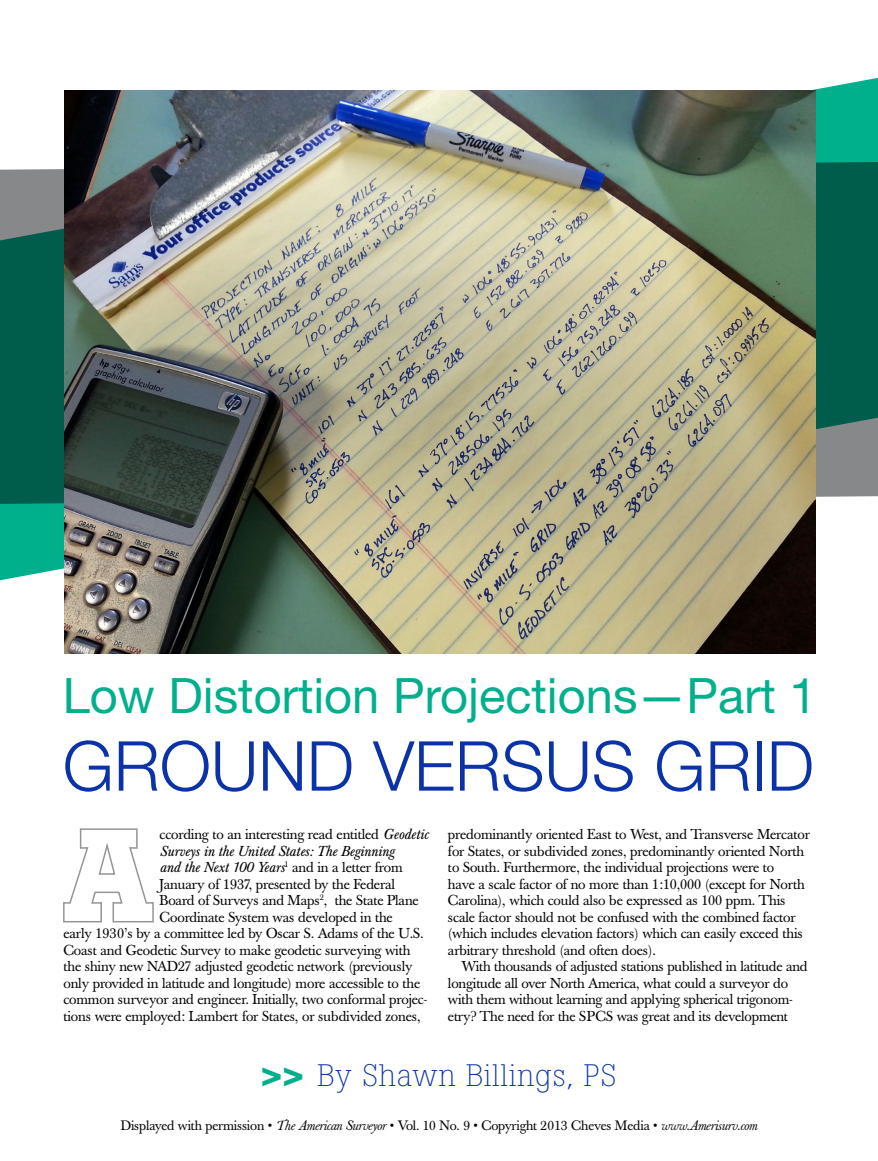
<style>
.page{position:relative;width:878px;height:1161px;background:#fff}
.page>*{position:absolute;margin:0;border:0;box-sizing:border-box;transform-origin:0 0}
.t1{font:300 69px "Helvetica Neue LT Std";color:#0b32a7}
.t2{font:48.9px "Helvetica Neue LT Std";color:#00af8c}
.t3{font:300 30.75px "Boton";letter-spacing:.02em;color:#0b32a7}
.t4{font:14.25px/16.5px "Baskerville";letter-spacing:-.01em;color:#000}
.t5{font:italic 14.25px/16.5px "Baskerville BE";letter-spacing:-.01em;color:#000}
.t6{font:13.5px "Baskerville";letter-spacing:-.01em;color:#000}
.s1{font-family:"Baskerville BE";font-style:italic}
.s2{font-family:"Baskerville";font-style:normal}
.s3{font-family:"Univers";font-weight:900;font-stretch:expanded;font-size:36px;color:#00af8c}
.s4{font-style:italic}
</style>
<div class="page">
<svg style="left:0;top:78px;width:878px;height:502px"></svg>
<svg style="left:0;top:159px;width:878px;height:345px;background:#226a5c"></svg>
<svg style="left:63px;top:828px;width:91px;height:95px"></svg>
<img style="left:64px;top:90px;width:751px;height:563px">
<h2 class="t2" style="left:63px;top:666px;width:755px">Low Distortion Projections—Part 1</h2>
<h1 class="t1" style="left:63px;top:724px;width:753px">GROUND VERSUS GRID</h1>
<p class="t4" style="left:159px;top:826px;width:270px">ccording to an interesting read entitled <span class="s1">Geodetic</span></p>
<p class="t5" style="left:159px;top:843px;width:244px">Surveys in the United States: The Beginning and the Next 100 Years<sup>1</sup> <span class="s2">and in a letter from</span></p>
<p class="t4" style="left:159px;top:876px;width:237px">January of 1937, presented by the Federal</p>
<p class="t4" style="left:159px;top:892px;width:261px">Board of Surveys and Maps<sup>2</sup>, the State Plane</p>
<p class="t4" style="left:159px;top:909px;width:235px">Coordinate System was developed in the</p>
<p class="t4" style="left:63px;top:925px;width:362px">early 1930’s by a committee led by Oscar S. Adams of the U.S.</p>
<p class="t4" style="left:63px;top:942px;width:348px">Coast and Geodetic Survey to make geodetic surveying with</p>
<p class="t4" style="left:63px;top:958px;width:350px">the shiny new NAD27 adjusted geodetic network (previously</p>
<p class="t4" style="left:63px;top:975px;width:358px">only provided in latitude and longitude) more accessible to the</p>
<p class="t4" style="left:63px;top:991px;width:365px">common surveyor and engineer. Initially, two conformal projec-</p>
<p class="t4" style="left:63px;top:1008px;width:358px">tions were employed: Lambert for States, or subdivided zones,</p>
<p class="t4" style="left:448px;top:826px;width:363px">predominantly oriented East to West, and Transverse Mercator for States, or subdivided zones, predominantly oriented North to South. Furthermore, the individual projections were to<br>have a scale factor of no more than 1:10,000 (except for North Carolina), which could also be expressed as 100 ppm. This scale factor should not be confused with the combined factor (which includes elevation factors) which can easily exceed this arbitrary threshold (and often does).</p>
<p class="t4" style="left:448px;top:958px;width:361px;text-indent:13px">With thousands of adjusted stations published in latitude and longitude all over North America, what could a surveyor do with them without learning and applying spherical trigonom&shy;etry? The need for the SPCS was great and its development</p>
<h3 class="t3" style="left:261px;top:1057px;width:357px"><span class="s3">&gt;&gt;</span> By Shawn Billings, PS</h3>
<p class="t6" style="left:121px;top:1117px;width:638px">Displayed with permission • <span class="s4">The American Surveyor</span> • Vol. 10 No. 9 • Copyright 2013 Cheves Media • <span class="s4">www.Amerisurv.com</span></p>
</div>
